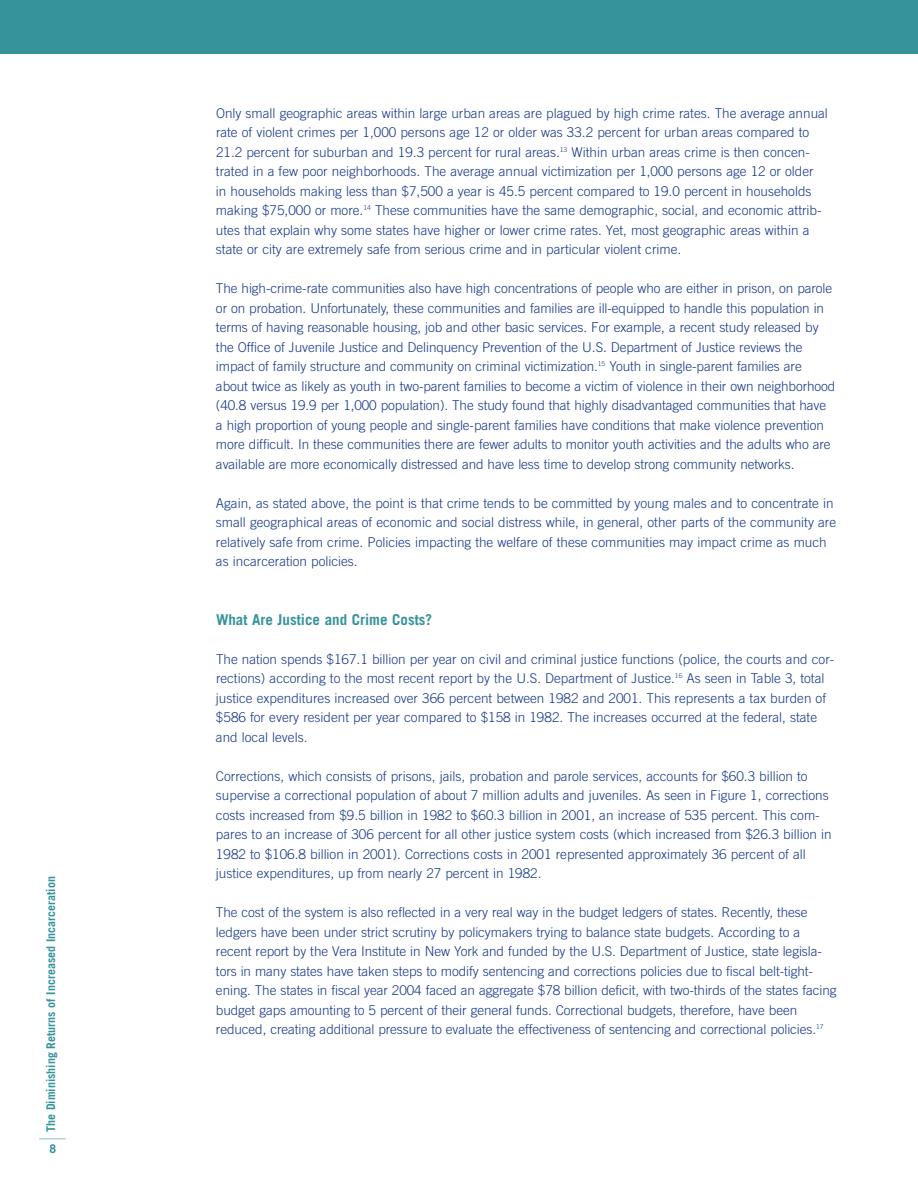
<style>
.page{position:relative;width:918px;height:1188px;background:#fff}
.page>*{position:absolute;margin:0;border:0;box-sizing:border-box;transform-origin:0 0}
.t1{font:700 15px "Trade Gothic";color:#36939b}
.t2{font:300 13.5px/19.5px "Trade Gothic";color:#173889}
.t3{font:700 12px "Trade Gothic";color:#36939b}
</style>
<div class="page">
<svg style="left:39px;top:1138px;width:27px;height:1px"></svg>
<div style="left:0;top:0;width:918px;height:54px;background:#36939b"></div>
<p class="t3" style="left:47px;top:1132px;width:257px;rotate:-90deg">The Diminishing Returns of Increased Incarceration</p>
<p class="t3" style="left:49px;top:1144px;width:8px">8</p>
<p class="t2" style="left:216px;top:104px;width:613px">Only small geographic areas within large urban areas are plagued by high crime rates. The average annual rate of violent crimes per 1,000 persons age 12 or older was 33.2 percent for urban areas compared to 21.2 percent for suburban and 19.3 percent for rural areas.<sup>13</sup> Within urban areas crime is then concen&shy;trated in a few poor neighborhoods. The average annual victimization per 1,000 persons age 12 or older<br>in households making less than $7,500 a year is 45.5 percent compared to 19.0 percent in households making $75,000 or more.<sup>14</sup> These communities have the same demographic, social, and economic attrib&shy;utes that explain why some states have higher or lower crime rates. Yet, most geographic areas within a state or city are extremely safe from serious crime and in particular violent crime.</p>
<p class="t2" style="left:216px;top:280px;width:621px">The high-crime-rate communities also have high concentrations of people who are either in prison, on parole or on probation. Unfortunately, these communities and families are ill-equipped to handle this population in terms of having reasonable housing, job and other basic services. For example, a recent study released by the Office of Juvenile Justice and Delinquency Prevention of the U.S. Department of Justice reviews the impact of family structure and community on criminal victimization.<sup>15</sup> Youth in single-parent families are about twice as likely as youth in two-parent families to become a victim of violence in their own neighborhood (40.8 versus 19.9 per 1,000 population). The study found that highly disadvantaged communities that have a high proportion of young people and single-parent families have conditions that make violence prevention more difficult. In these communities there are fewer adults to monitor youth activities and the adults who are available are more economically distressed and have less time to develop strong community networks.</p>
<p class="t2" style="left:216px;top:494px;width:622px">Again, as stated above, the point is that crime tends to be committed by young males and to concentrate in small geographical areas of economic and social distress while, in general, other parts of the community are relatively safe from crime. Policies impacting the welfare of these communities may impact crime as much as incarceration policies.</p>
<p class="t1" style="left:216px;top:614px;width:218px">What Are Justice and Crime Costs?</p>
<p class="t2" style="left:216px;top:650px;width:620px">The nation spends $167.1 billion per year on civil and criminal justice functions (police, the courts and cor&shy;rections) according to the most recent report by the U.S. Department of Justice.<sup>16</sup> As seen in Table 3, total justice expenditures increased over 366 percent between 1982 and 2001. This represents a tax burden of $586 for every resident per year compared to $158 in 1982. The increases occurred at the federal, state and local levels.</p>
<p class="t2" style="left:216px;top:767px;width:617px">Corrections, which consists of prisons, jails, probation and parole services, accounts for $60.3 billion to supervise a correctional population of about 7 million adults and juveniles. As seen in Figure 1, corrections costs increased from $9.5 billion in 1982 to $60.3 billion in 2001, an increase of 535 percent. This com&shy;pares to an increase of 306 percent for all other justice system costs (which increased from $26.3 billion in 1982 to $106.8 billion in 2001). Corrections costs in 2001 represented approximately 36 percent of all justice expenditures, up from nearly 27 percent in 1982.</p>
<p class="t2" style="left:216px;top:904px;width:622px">The cost of the system is also reflected in a very real way in the budget ledgers of states. Recently, these ledgers have been under strict scrutiny by policymakers trying to balance state budgets. According to a recent report by the Vera Institute in New York and funded by the U.S. Department of Justice, state legisla&shy;tors in many states have taken steps to modify sentencing and corrections policies due to fiscal belt-tight&shy;ening. The states in fiscal year 2004 faced an aggregate $78 billion deficit, with two-thirds of the states facing budget gaps amounting to 5 percent of their general funds. Correctional budgets, therefore, have been reduced, creating additional pressure to evaluate the effectiveness of sentencing and correctional policies.<sup>17</sup></p>
</div>
